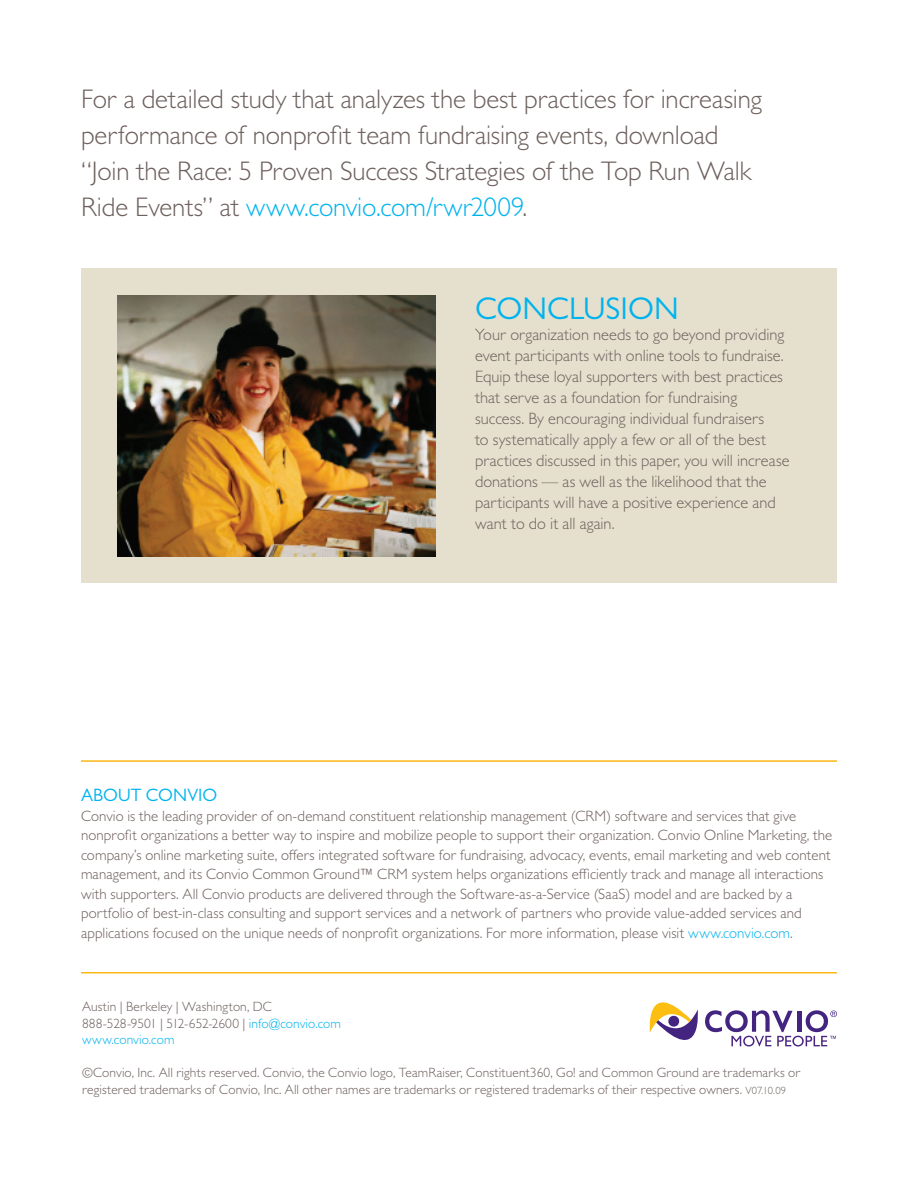
<style>
.page{position:relative;width:918px;height:1188px;background:#fff}
.page>*{position:absolute;margin:0;border:0;box-sizing:border-box;transform-origin:0 0}
.t1{font:31.5px "Gill Sans MT Pro";color:#00b3ee}
.t2{font:300 27px/36px "Gill Sans MT Pro";letter-spacing:-.005em;color:#6d605d}
.t3{font:18px "Gill Sans MT Pro";letter-spacing:.005em;color:#00b3ee}
.t4{font:300 16.5px/21px "Gill Sans MT Pro";color:#6d605d}
.t5{font:300 15px/19.5px "Gill Sans MT Pro";letter-spacing:.005em;color:#6d605d}
.t6{font:300 13.5px/16.5px "Gill Sans MT Pro";letter-spacing:.01em;color:#6d605d}
.s1{color:#00b3ee}
.s2{font-size:10.5px}
</style>
<div class="page">
<div style="left:81px;top:269px;width:756px;height:314px;background:#e5e0ce"></div>
<img style="left:117px;top:296px;width:319px;height:260px">
<svg style="left:650px;top:1002px;width:187px;height:44px"></svg>
<hr style="left:81px;top:760px;width:756px;height:2px;background:#fcb814">
<hr style="left:81px;top:972px;width:756px;height:2px;background:#fcb814">
<h2 class="t2" style="left:81px;top:80px;width:682px">For a detailed study that analyzes the best practices for increasing performance of nonprofit team fundraising events, download “Join the Race: 5 Proven Success Strategies of the Top Run Walk Ride Events” at <span class="s1">www.convio.com/rwr2009</span>.</h2>
<h1 class="t1" style="left:475px;top:289px;width:205px">CONCLUSION</h1>
<p class="t4" style="left:475px;top:323px;width:316px">Your organization needs to go beyond providing event participants with online tools to fundraise.<br>Equip these loyal supporters with best practices that serve as a foundation for fundraising success. By encouraging individual fundraisers<br>to systematically apply a few or all of the best practices discussed in this paper, you will increase donations — as well as the likelihood that the participants will have a positive experience and want to do it all again.</p>
<p class="t3" style="left:81px;top:784px;width:138px">ABOUT CONVIO</p>
<p class="t5" style="left:81px;top:806px;width:753px">Convio is the leading provider of on-demand constituent relationship management (CRM) software and services that give nonprofit organizations a better way to inspire and mobilize people to support their organization. Convio Online Marketing, the company’s online marketing suite, offers integrated software for fundraising, advocacy, events, email marketing and web content management, and its Convio Common Ground™ CRM system helps organizations efficiently track and manage all interactions with supporters. All Convio products are delivered through the Software-as-a-Service (SaaS) model and are backed by a portfolio of best-in-class consulting and support services and a network of partners who provide value-added services and applications focused on the unique needs of nonprofit organizations. For more information, please visit <span class="s1">www.convio.com</span>.</p>
<p class="t6" style="left:82px;top:998px;width:260px">Austin | Berkeley | Washington, DC<br>888-528-9501 | 512-652-2600 | <span class="s1">info@convio.com www.convio.com</span></p>
<p class="t6" style="left:82px;top:1064px;width:720px">©Convio, Inc. All rights reserved. Convio, the Convio logo, TeamRaiser, Constituent360, Go! and Common Ground are trademarks or registered trademarks of Convio, Inc. All other names are trademarks or registered trademarks of their respective owners. <span class="s2">V07.10.09</span></p>
</div>
